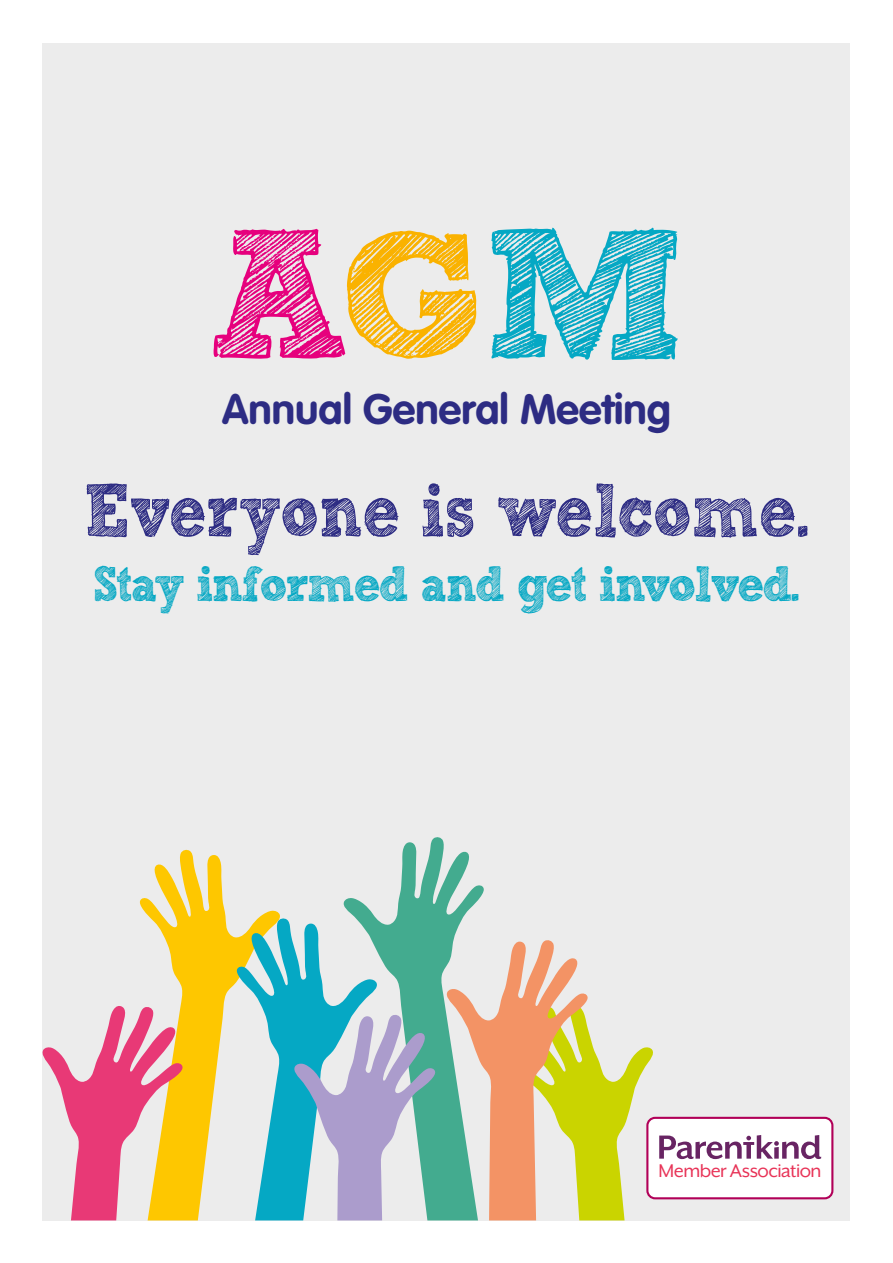
<style>
.page{position:relative;width:893px;height:1263px;background:#fff}
.page>*{position:absolute;margin:0;border:0;box-sizing:border-box;transform-origin:0 0}
.t1{font:75px "Sketch Rockwell";letter-spacing:-.01em;color:#2d2c83;scale:.85 1}
.t2{font:49.5px "Sketch Rockwell";letter-spacing:-.04em;color:#05a8c4;scale:.92 1}
.t3{font:700 42px "VAG Rounded";color:#2d2c83}
.t4{font:21.15px "Mr Eaves XL San OT";letter-spacing:-.025em;color:#e83458}
</style>
<div class="page">
<div style="left:43px;top:43px;width:807px;height:1177px;background:#ececec"></div>
<svg style="left:139px;top:849px;width:141px;height:371px"></svg>
<svg style="left:42px;top:1005px;width:141px;height:215px"></svg>
<svg style="left:343px;top:837px;width:141px;height:383px"></svg>
<svg style="left:236px;top:917px;width:199px;height:303px"></svg>
<svg style="left:491px;top:228px;width:186px;height:132px"></svg>
<svg style="left:214px;top:229px;width:262px;height:130px"></svg>
<div style="left:647px;top:1118px;width:185px;height:80px;background:#fff;border-radius:8px"></div>
<svg style="left:445px;top:939px;width:376px;height:281px"></svg>
<p class="t3" style="left:222px;top:384px;width:450px">Annual General Meeting</p>
<h1 class="t1" style="left:84px;top:469px;width:855px">Everyone is welcome.</h1>
<p class="t2" style="left:93px;top:557px;width:770px">Stay informed and get involved.</p>
<p class="t4" style="left:659px;top:1160px;width:164px">Member Association</p>
</div>
